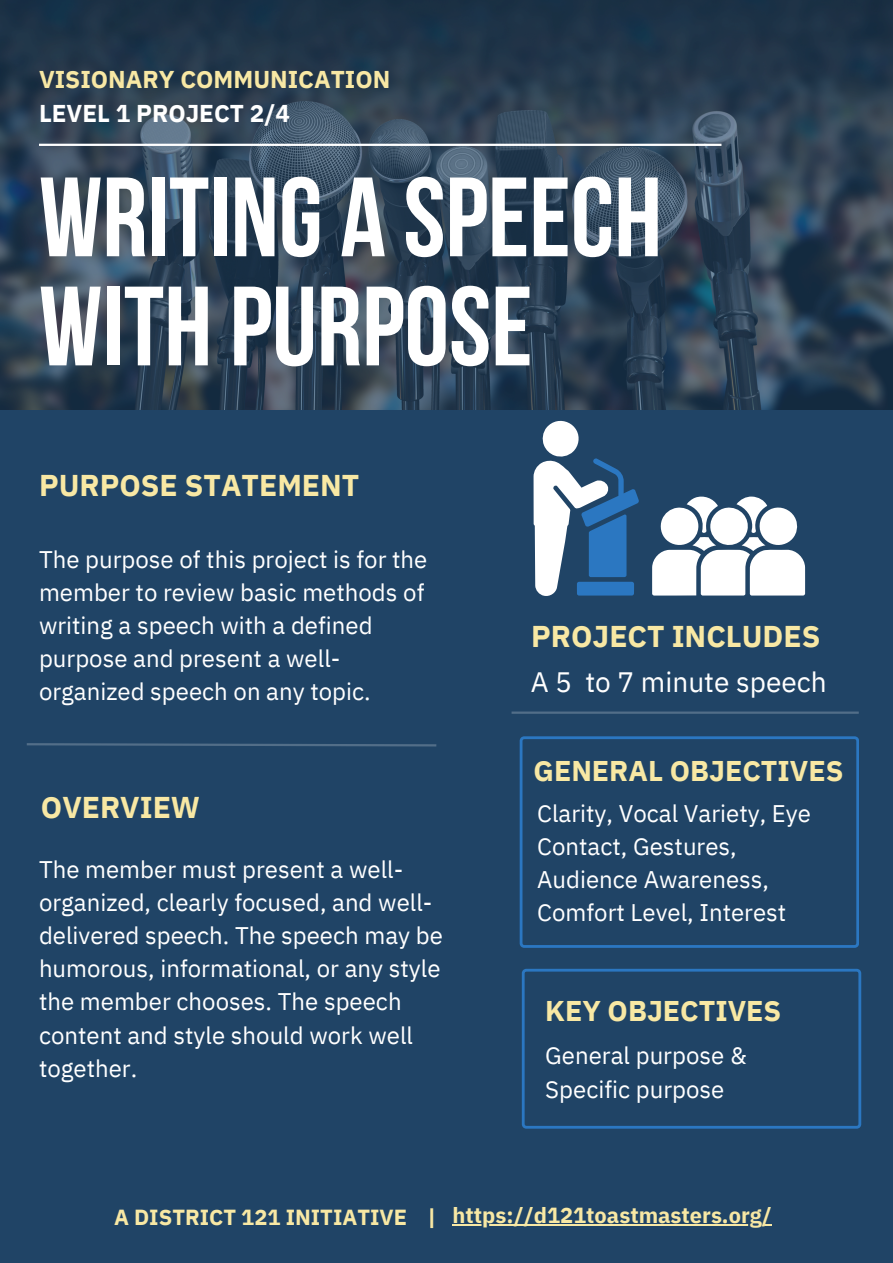
<style>
.page{position:relative;width:893px;height:1263px;background:#fff}
.page>*{position:absolute;margin:0;border:0;box-sizing:border-box;transform-origin:0 0}
.t1{font:112.5px/109.1px "Bebas Neue Cyrillic";color:#fff}
.t2{font:700 30px "IBM Plex Sans";color:#f8e8a4}
.t3{font:700 28.5px "IBM Plex Sans";color:#f8e8a4}
.t4{font:28.05px "IBM Plex Sans";color:#fff}
.t5{font:700 24.3px/33.8px "IBM Plex Sans";color:#f8e8a4}
.t6{font:24px/33.2px "IBM Plex Sans";color:#fff}
.t7{font:700 21.83px "IBM Plex Sans";color:#f8e8a4}
.s1{color:#fff}
</style>
<div class="page">
<div style="left:0;top:0;width:892px;height:1262px;background:#204466"></div>
<img style="left:0;top:0;width:893px;height:410px">
<hr style="left:39px;top:144px;width:682px;height:2px;background:#fff">
<svg style="left:26px;top:743px;width:411px;height:3px"></svg>
<svg style="left:522px;top:969px;width:339px;height:159px"></svg>
<hr style="left:511px;top:711px;width:347px;height:3px;background:#fff">
<hr style="left:452px;top:1224px;width:320px;height:2px;background:#f8e8a4">
<svg style="left:652px;top:496px;width:153px;height:100px"></svg>
<svg style="left:533px;top:420px;width:106px;height:176px"></svg>
<svg style="left:520px;top:736px;width:339px;height:212px"></svg>
<h4 class="t5" style="left:39px;top:62px;width:353px">VISIONARY COMMUNICATION<br><span class="s1">LEVEL 1 PROJECT 2/4</span></h4>
<p class="t1" style="left:39px;top:174px;width:624px">WRITING A SPEECH<br>WITH PURPOSE</p>
<p class="t2" style="left:39px;top:466px;width:322px">PURPOSE STATEMENT</p>
<h1 class="t6" style="left:39px;top:542px;width:390px">The purpose of this project is for the member to review basic methods of writing a speech with a defined purpose and present a well&shy;organized speech on any topic.</h1>
<h5 class="t2" style="left:41px;top:788px;width:161px">OVERVIEW</h5>
<h2 class="t6" style="left:39px;top:852px;width:405px">The member must present a well&shy;organized, clearly focused, and well&shy;delivered speech. The speech may be humorous, informational, or any style the member chooses. The speech content and style should work well together.</h2>
<p class="t2" style="left:531px;top:616px;width:291px">PROJECT INCLUDES</p>
<h2 class="t4" style="left:531px;top:663px;width:298px">A 5 to 7 minute speech</h2>
<h2 class="t3" style="left:533px;top:752px;width:311px">GENERAL OBJECTIVES</h2>
<h2 class="t6" style="left:537px;top:796px;width:275px">Clarity, Vocal Variety, Eye<br>Contact, Gestures,<br>Audience Awareness,<br>Comfort Level, Interest</h2>
<h3 class="t3" style="left:545px;top:991px;width:237px">KEY OBJECTIVES</h3>
<p class="t6" style="left:545px;top:1039px;width:203px">General purpose &amp;<br>Specific purpose</p>
<h5 class="t7" style="left:114px;top:1203px;width:324px">A DISTRICT 121 INITIATIVE |</h5>
<p class="t7" style="left:452px;top:1200px;width:321px">https://d121toastmasters.org/</p>
</div>
